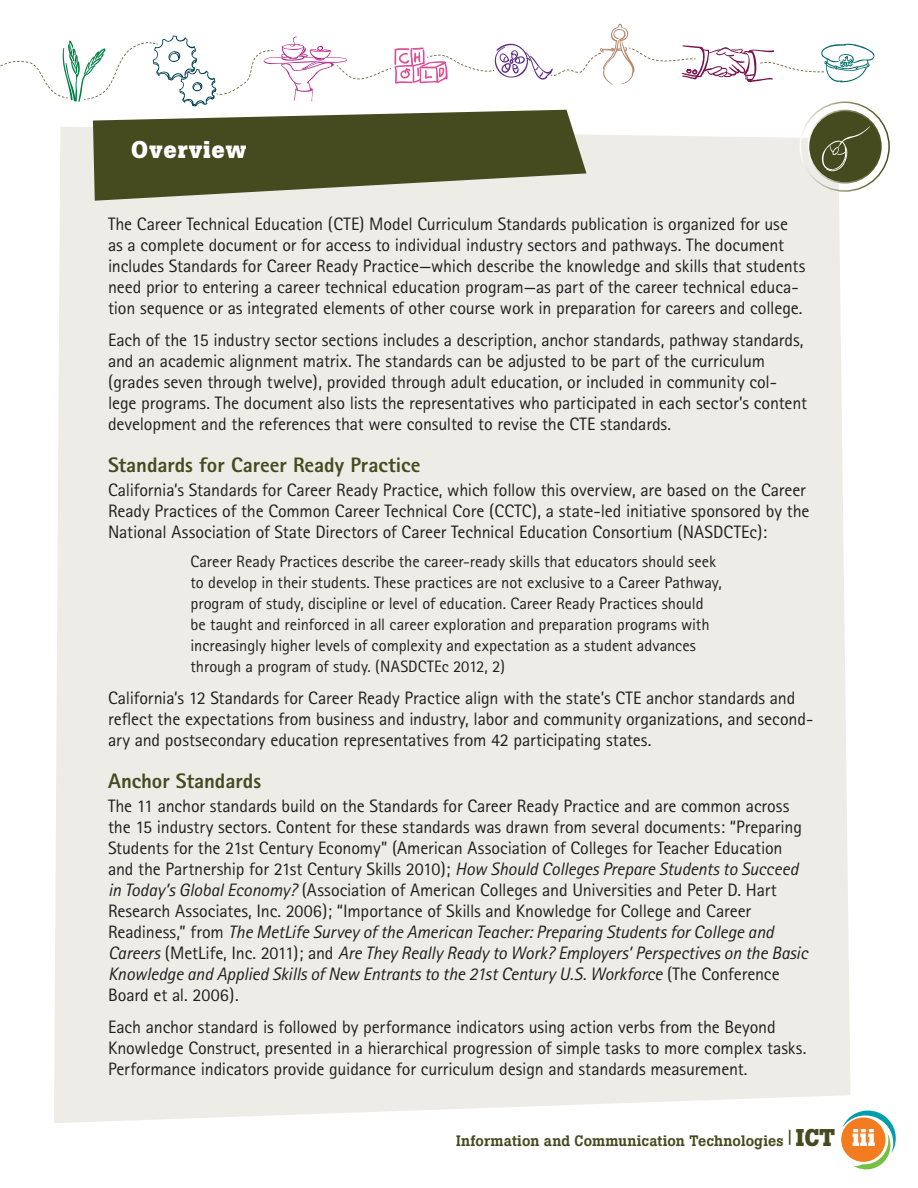
<style>
.page{position:relative;width:918px;height:1188px;background:#fff}
.page>*{position:absolute;margin:0;border:0;box-sizing:border-box;transform-origin:0 0}
.t1{font:700 24px "Boton";letter-spacing:.035em;color:#fff}
.t2{font:800 21px "Rotis Sans Serif";color:#464b1f}
.t3{font:18px/21px "Rotis Sans Serif";letter-spacing:-.01em;color:#231f20}
.t4{font:16.5px/21px "Rotis Sans Serif";color:#231f20}
.t5{font:500 15px "Boton";letter-spacing:.005em;color:#464b1f}
.s1{font-style:italic}
.s2{font-weight:700;font-size:24px}
</style>
<div class="page">
<div style="left:54px;top:127px;width:797px;height:996px;background:#edece7"></div>
<svg style="left:0;top:24px;width:875px;height:83px"></svg>
<svg style="left:842px;top:1107px;width:54px;height:63px"></svg>
<div style="left:841px;top:1118px;width:45px;height:44px;background:#f37c20;border-radius:50%"></div>
<div style="left:809px;top:110px;width:72px;height:73px;background:#464b1f;border-radius:50%"></div>
<div style="left:808px;top:110px;width:74px;height:74px;border:1px solid #fff;border-radius:50%"></div>
<svg style="left:820px;top:126px;width:50px;height:47px"></svg>
<svg style="left:93px;top:110px;width:494px;height:91px;background:#6c704d"></svg>
<p class="t1" style="left:131px;top:141px;width:117px">Overview</p>
<p class="t3" style="left:108px;top:215px;width:699px">The Career Technical Education (CTE) Model Curriculum Standards publication is organized for use as a complete document or for access to individual industry sectors and pathways. The document includes Standards for Career Ready Practice—which describe the knowledge and skills that students need prior to entering a career technical education program—as part of the career technical educa&shy;tion sequence or as integrated elements of other course work in preparation for careers and college.</p>
<p class="t3" style="left:108px;top:331px;width:701px">Each of the 15 industry sector sections includes a description, anchor standards, pathway standards, and an academic alignment matrix. The standards can be adjusted to be part of the curriculum (grades seven through twelve), provided through adult education, or included in community col&shy;lege programs. The document also lists the representatives who participated in each sector’s content development and the references that were consulted to revise the CTE standards.</p>
<p class="t2" style="left:108px;top:458px;width:314px">Standards for Career Ready Practice</p>
<p class="t3" style="left:108px;top:481px;width:703px">California’s Standards for Career Ready Practice, which follow this overview, are based on the Career<br>Ready Practices of the Common Career Technical Core (CCTC), a state-led initiative sponsored by the<br>National Association of State Directors of Career Technical Education Consortium (NASDCTEc):</p>
<p class="t4" style="left:191px;top:552px;width:533px">Career Ready Practices describe the career-ready skills that educators should seek to develop in their students. These practices are not exclusive to a Career Pathway, program of study, discipline or level of education. Career Ready Practices should be taught and reinforced in all career exploration and preparation programs with increasingly higher levels of complexity and expectation as a student advances through a program of study. (NASDCTEc 2012, 2)</p>
<p class="t3" style="left:108px;top:689px;width:707px">California’s 12 Standards for Career Ready Practice align with the state’s CTE anchor standards and reflect the expectations from business and industry, labor and community organizations, and second&shy;ary and postsecondary education representatives from 42 participating states.</p>
<p class="t2" style="left:108px;top:774px;width:155px">Anchor Standards</p>
<p class="t3" style="left:108px;top:797px;width:701px">The 11 anchor standards build on the Standards for Career Ready Practice and are common across the 15 industry sectors. Content for these standards was drawn from several documents: “Preparing Students for the 21st Century Economy” (American Association of Colleges for Teacher Education and the Partnership for 21st Century Skills 2010); <span class="s1">How Should Colleges Prepare Students to Succeed in Today’s Global Economy?</span> (Association of American Colleges and Universities and Peter D. Hart Research Associates, Inc. 2006); “Importance of Skills and Knowledge for College and Career Readiness,” from <span class="s1">The MetLife Survey of the American Teacher: Preparing Students for College and Careers</span> (MetLife, Inc. 2011); and <span class="s1">Are They Really Ready to Work? Employers’ Perspectives on the Basic Knowledge and Applied Skills of New Entrants to the 21st Century U.S. Workforce</span> (The Conference Board et al. 2006).</p>
<p class="t3" style="left:108px;top:1018px;width:700px">Each anchor standard is followed by performance indicators using action verbs from the Beyond<br>Knowledge Construct, presented in a hierarchical progression of simple tasks to more complex tasks.<br>Performance indicators provide guidance for curriculum design and standards measurement.</p>
<p class="t5" style="left:456px;top:1135px;width:380px">Information and Communication Technologies <span class="s2">ICT</span></p>
<p class="t1" style="left:852px;top:1129px;width:25px">iii</p>
<p class="t5" style="left:788px;top:1130px;width:5px">|</p>
</div>
